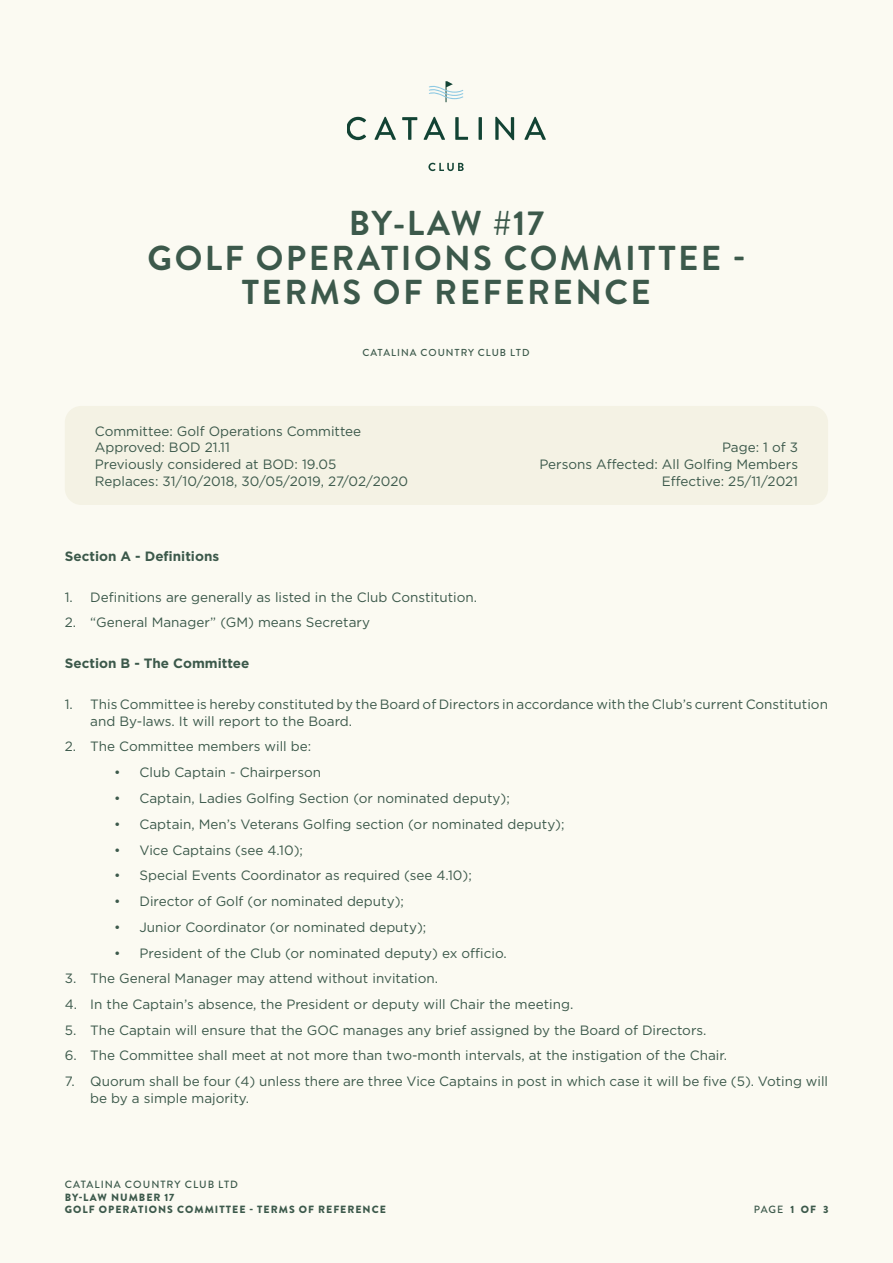
<style>
.page{position:relative;width:893px;height:1263px;background:#fbfaf2}
.page>*{position:absolute;margin:0;border:0;box-sizing:border-box;transform-origin:0 0}
.t1{font:700 34.5px/34.5px "Brandon Grotesque";letter-spacing:.07em;color:#3c594b;text-align:center}
.t2{font:13.5px/16.6px "Gotham";color:#3c594b}
.Paragraph_Style_1{font:700 13.5px "Gotham";color:#3c594b}
.t3{font:900 10.5px/12.6px "Brandon Grotesque";letter-spacing:.095em;color:#3c594b}
.t4{font:500 10.5px "Brandon Grotesque";letter-spacing:.095em;color:#3c594b}
.t5{font:500 10.05px "Brandon Text";letter-spacing:.095em;color:#3c594b}
.s1{font-weight:900}
</style>
<div class="page">
<div style="left:65px;top:406px;width:763px;height:99px;background:#f4f2e4;border-radius:16px"></div>
<svg style="left:347px;top:117px;width:19px;height:23px"></svg>
<svg style="left:374px;top:117px;width:22px;height:23px"></svg>
<svg style="left:402px;top:117px;width:15px;height:23px"></svg>
<svg style="left:423px;top:117px;width:22px;height:23px"></svg>
<svg style="left:455px;top:117px;width:13px;height:23px"></svg>
<hr style="left:479px;top:117px;width:3px;height:23px;background:#124334">
<svg style="left:495px;top:117px;width:19px;height:23px"></svg>
<svg style="left:524px;top:117px;width:22px;height:23px"></svg>
<svg style="left:428px;top:163px;width:36px;height:8px"></svg>
<svg style="left:429px;top:81px;width:34px;height:21px"></svg>
<p class="t1" style="left:148px;top:207px;width:599px">BY-LAW #17<br>GOLF OPERATIONS COMMITTEE -<br>TERMS OF REFERENCE</p>
<p class="t5" style="left:362px;top:346px;width:169px">CATALINA COUNTRY CLUB LTD</p>
<p class="t2" style="left:95px;top:422px;width:268px">Committee: Golf Operations Committee</p>
<p class="t2" style="left:95px;top:439px;width:137px">Approved: BOD 21.11</p>
<p class="t2" style="left:95px;top:456px;width:243px">Previously considered at BOD: 19.05</p>
<p class="t2" style="left:95px;top:472px;width:315px">Replaces: 31/10/2018, 30/05/2019, 27/02/2020</p>
<p class="Paragraph_Style_1" style="left:65px;top:547px;width:156px">Section A - Definitions</p>
<p class="t2" style="left:65px;top:588px;width:414px">1. Definitions are generally as listed in the Club Constitution.</p>
<p class="t2" style="left:65px;top:614px;width:307px">2. “General Manager” (GM) means Secretary</p>
<p class="Paragraph_Style_1" style="left:65px;top:654px;width:186px">Section B - The Committee</p>
<p class="t2" style="left:539px;top:439px;width:260px;text-align:right">Page: 1 of 3<br>Persons Affected: All Golfing Members</p>
<p class="t2" style="left:662px;top:472px;width:138px">Effective: 25/11/2021</p>
<p class="t2" style="left:90px;top:695px;width:739px;text-indent:-26px">1. This Committee is hereby constituted by the Board of Directors in accordance with the Club’s current Constitution and By-laws. It will report to the Board.</p>
<p class="t2" style="left:65px;top:738px;width:248px">2. The Committee members will be:</p>
<p class="t2" style="left:114px;top:764px;width:209px">• Club Captain - Chairperson</p>
<p class="t2" style="left:114px;top:790px;width:397px">• Captain, Ladies Golfing Section (or nominated deputy);</p>
<p class="t2" style="left:114px;top:815px;width:452px">• Captain, Men’s Veterans Golfing section (or nominated deputy);</p>
<p class="t2" style="left:114px;top:841px;width:190px">• Vice Captains (see 4.10);</p>
<p class="t2" style="left:114px;top:867px;width:359px">• Special Events Coordinator as required (see 4.10);</p>
<p class="t2" style="left:114px;top:893px;width:291px">• Director of Golf (or nominated deputy);</p>
<p class="t2" style="left:114px;top:918px;width:314px">• Junior Coordinator (or nominated deputy);</p>
<p class="t2" style="left:114px;top:944px;width:394px">• President of the Club (or nominated deputy) ex officio.</p>
<p class="t2" style="left:65px;top:970px;width:375px">3. The General Manager may attend without invitation.</p>
<p class="t2" style="left:65px;top:996px;width:510px">4. In the Captain’s absence, the President or deputy will Chair the meeting.</p>
<p class="t2" style="left:65px;top:1021px;width:643px">5. The Captain will ensure that the GOC manages any brief assigned by the Board of Directors.</p>
<p class="t2" style="left:65px;top:1047px;width:664px">6. The Committee shall meet at not more than two-month intervals, at the instigation of the Chair.</p>
<p class="t2" style="left:90px;top:1073px;width:739px;text-indent:-26px">7. Quorum shall be four (4) unless there are three Vice Captains in post in which case it will be five (5). Voting will be by a simple majority.</p>
<p class="t4" style="left:65px;top:1177px;width:175px">CATALINA COUNTRY CLUB LTD</p>
<p class="t3" style="left:65px;top:1191px;width:323px">BY-LAW NUMBER 17<br>GOLF OPERATIONS COMMITTEE - TERMS OF REFERENCE</p>
<p class="t4" style="left:754px;top:1202px;width:42px">PAGE <span class="s1">1</span></p>
<p class="t3" style="left:801px;top:1203px;width:29px">OF 3</p>
</div>
